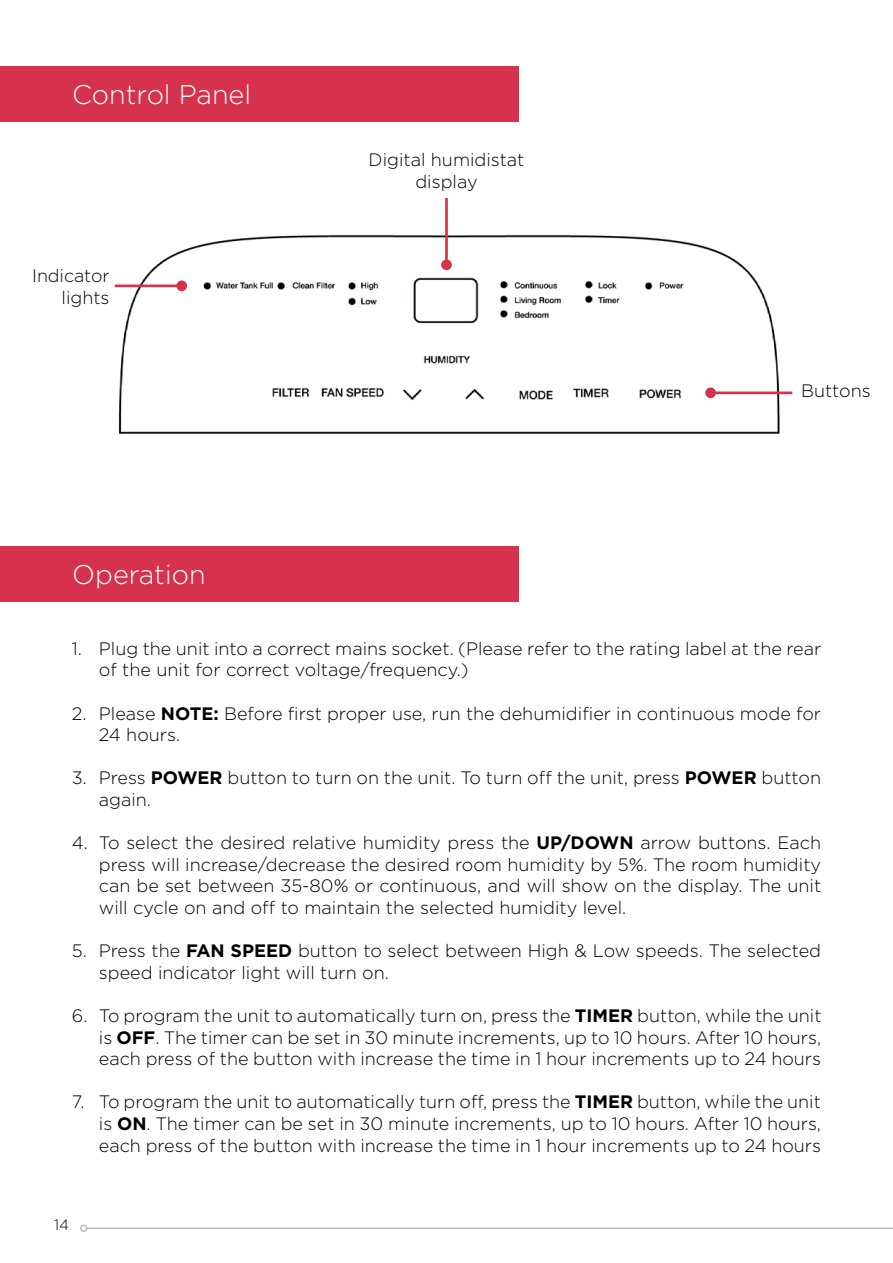
<style>
.page{position:relative;width:893px;height:1263px;background:#fff}
.page>*{position:absolute;margin:0;border:0;box-sizing:border-box;transform-origin:0 0}
.t1{font:300 27px "Gotham";color:#fff}
.t2{font:300 18px/21.6px "Gotham";color:#000}
.t3{font:300 15px "Gotham";color:#000}
.s1{font-weight:700}
</style>
<div class="page">
<div style="left:0;top:66px;width:519px;height:55px;background:#d6324e"></div>
<div style="left:0;top:547px;width:519px;height:55px;background:#d6324e"></div>
<img style="left:114px;top:235px;width:679px;height:199px">
<hr style="left:711px;top:391px;width:81px;height:3px;background:#d6324e">
<div style="left:705px;top:387px;width:11px;height:11px;background:#d6324e;border-radius:50%"></div>
<hr style="left:115px;top:285px;width:67px;height:2px;background:#d6324e">
<div style="left:176px;top:280px;width:11px;height:11px;background:#d6324e;border-radius:50%"></div>
<hr style="left:445px;top:198px;width:3px;height:67px;background:#d6324e">
<div style="left:441px;top:259px;width:11px;height:11px;background:#d6324e;border-radius:50%"></div>
<hr style="left:87px;top:1227px;width:806px;height:2px;background:#bcbec0">
<div style="left:80px;top:1224px;width:7px;height:8px;border:2px solid #bcbec0;border-radius:50%"></div>
<h1 class="t1" style="left:72px;top:79px;width:180px">Control Panel</h1>
<p class="t2" style="left:32px;top:265px;width:79px;text-align:right">Indicator lights</p>
<h1 class="t1" style="left:72px;top:560px;width:135px">Operation</h1>
<p class="t2" style="left:369px;top:149px;width:157px;text-align:center">Digital humidistat display</p>
<p class="t2" style="left:801px;top:379px;width:71px">Buttons</p>
<p class="t2" style="left:99px;top:637px;width:724px;text-indent:-27px">1. Plug the unit into a correct mains socket. (Please refer to the rating label at the rear of the unit for correct voltage/frequency.)</p>
<p class="t2" style="left:99px;top:702px;width:724px;text-indent:-27px">2. Please <span class="s1">NOTE:</span> Before first proper use, run the dehumidifier in continuous mode for<br>24 hours.</p>
<p class="t2" style="left:99px;top:767px;width:724px;text-indent:-27px">3. Press <span class="s1">POWER</span> button to turn on the unit. To turn off the unit, press <span class="s1">POWER</span> button again.</p>
<p class="t2" style="left:99px;top:832px;width:724px;text-align:justify;text-indent:-27px">4. To select the desired relative humidity press the <span class="s1">UP/DOWN</span> arrow buttons. Each press will increase/decrease the desired room humidity by 5%. The room humidity can be set between 35-80% or continuous, and will show on the display. The unit will cycle on and off to maintain the selected humidity level.</p>
<p class="t2" style="left:99px;top:940px;width:724px;text-indent:-27px">5. Press the <span class="s1">FAN SPEED</span> button to select between High &amp; Low speeds. The selected speed indicator light will turn on.</p>
<p class="t2" style="left:99px;top:1004px;width:724px;text-align:justify;text-indent:-27px">6. To program the unit to automatically turn on, press the <span class="s1">TIMER</span> button, while the unit is <span class="s1">OFF</span>. The timer can be set in 30 minute increments, up to 10 hours. After 10 hours, each press of the button with increase the time in 1 hour increments up to 24 hours</p>
<p class="t2" style="left:99px;top:1091px;width:724px;text-align:justify;text-indent:-27px">7. To program the unit to automatically turn off, press the <span class="s1">TIMER</span> button, while the unit is <span class="s1">ON</span>. The timer can be set in 30 minute increments, up to 10 hours. After 10 hours, each press of the button with increase the time in 1 hour increments up to 24 hours</p>
<p class="t3" style="left:54px;top:1216px;width:16px">14</p>
</div>
